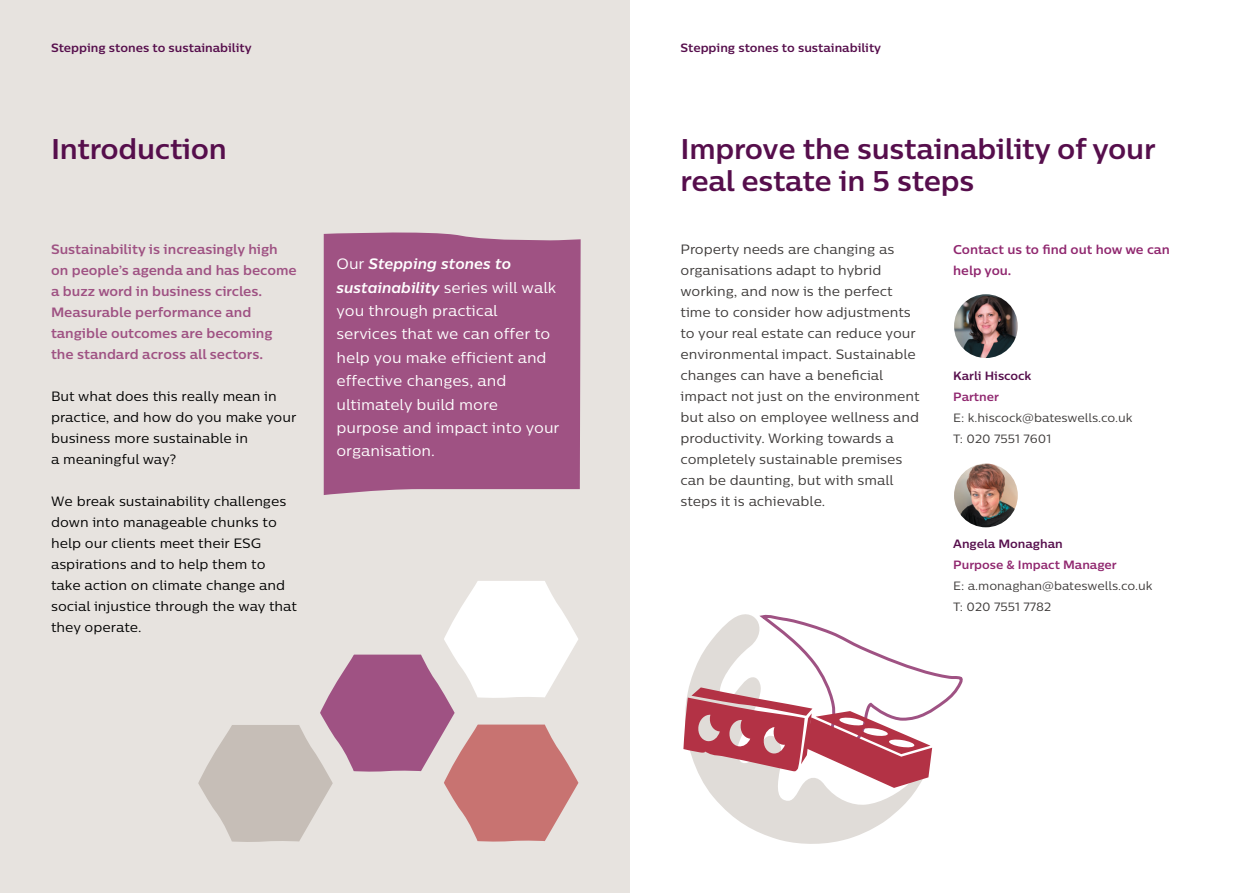
<style>
.page{position:relative;width:1259px;height:893px;background:#fff}
.page>*{position:absolute;margin:0;border:0;box-sizing:border-box;transform-origin:0 0}
.t1{font:700 28.5px/31.5px "Centrale Sans";letter-spacing:-.01em;color:#560e4c}
.t2{font:15px/23.4px "Centrale Sans";color:#fff}
.t3{font:13.5px/21px "Centrale Sans";color:#3d3a39}
.t4{font:13.5px/21px "Centrale Sans";color:#000}
.t5{font:700 13.5px/21px "Centrale Sans";color:#9f5283}
.t6{font:700 12.75px/21px "Centrale Sans";color:#90276f}
.t7{font:700 12px "Centrale Sans";color:#560e4c}
.t8{font:12px/21px "Centrale Sans";color:#3d3a39}
.t9{font:700 12px "Centrale Sans";color:#90276f}
.s1{font-weight:700;font-style:italic}
</style>
<div class="page">
<div style="left:0;top:0;width:629px;height:893px;background:#e7e3df"></div>
<div style="left:324px;top:232px;width:256px;height:263px;background:#9f5283"></div>
<img style="left:954px;top:294px;width:63px;height:64px;border-radius:32px">
<img style="left:954px;top:464px;width:63px;height:63px;border-radius:32px">
<svg style="left:198px;top:581px;width:380px;height:261px"></svg>
<svg style="left:707px;top:614px;width:210px;height:230px;fill:#e0dcd8"></svg>
<svg style="left:683px;top:615px;width:278px;height:173px"></svg>
<p class="t7" style="left:51px;top:40px;width:202px">Stepping stones to sustainability</p>
<p class="t7" style="left:680px;top:40px;width:202px">Stepping stones to sustainability</p>
<h1 class="t1" style="left:51px;top:133px;width:177px">Introduction</h1>
<h1 class="t1" style="left:680px;top:133px;width:477px">Improve the sustainability of your real estate in 5 steps</h1>
<p class="t5" style="left:51px;top:238px;width:247px">Sustainability is increasingly high on people’s agenda and has become a buzz word in business circles.<br>Measurable performance and tangible outcomes are becoming the standard across all sectors.</p>
<p class="t4" style="left:51px;top:385px;width:247px">But what does this really mean in practice, and how do you make your business more sustainable in<br>a meaningful way?</p>
<p class="t4" style="left:51px;top:490px;width:247px">We break sustainability challenges down into manageable chunks to help our clients meet their ESG aspirations and to help them to take action on climate change and social injustice through the way that they operate.</p>
<p class="t2" style="left:336px;top:252px;width:224px">Our <span class="s1">Stepping stones to sustainability</span> series will walk you through practical services that we can offer to help you make efficient and effective changes, and ultimately build more purpose and impact into your organisation.</p>
<p class="t3" style="left:680px;top:238px;width:241px">Property needs are changing as organisations adapt to hybrid working, and now is the perfect time to consider how adjustments to your real estate can reduce your environmental impact. Sustainable changes can have a beneficial impact not just on the environment but also on employee wellness and productivity. Working towards a completely sustainable premises can be daunting, but with small steps it is achievable.</p>
<p class="t6" style="left:953px;top:238px;width:218px">Contact us to find out how we can help you.</p>
<p class="t7" style="left:953px;top:368px;width:80px">Karli Hiscock</p>
<p class="t9" style="left:953px;top:389px;width:47px">Partner</p>
<p class="t8" style="left:953px;top:407px;width:181px">E: k.hiscock@bateswells.co.uk<br>T: 020 7551 7601</p>
<p class="t7" style="left:953px;top:536px;width:111px">Angela Monaghan</p>
<p class="t9" style="left:953px;top:557px;width:165px">Purpose &amp; Impact Manager</p>
<p class="t8" style="left:953px;top:575px;width:201px">E: a.monaghan@bateswells.co.uk<br>T: 020 7551 7782</p>
</div>
